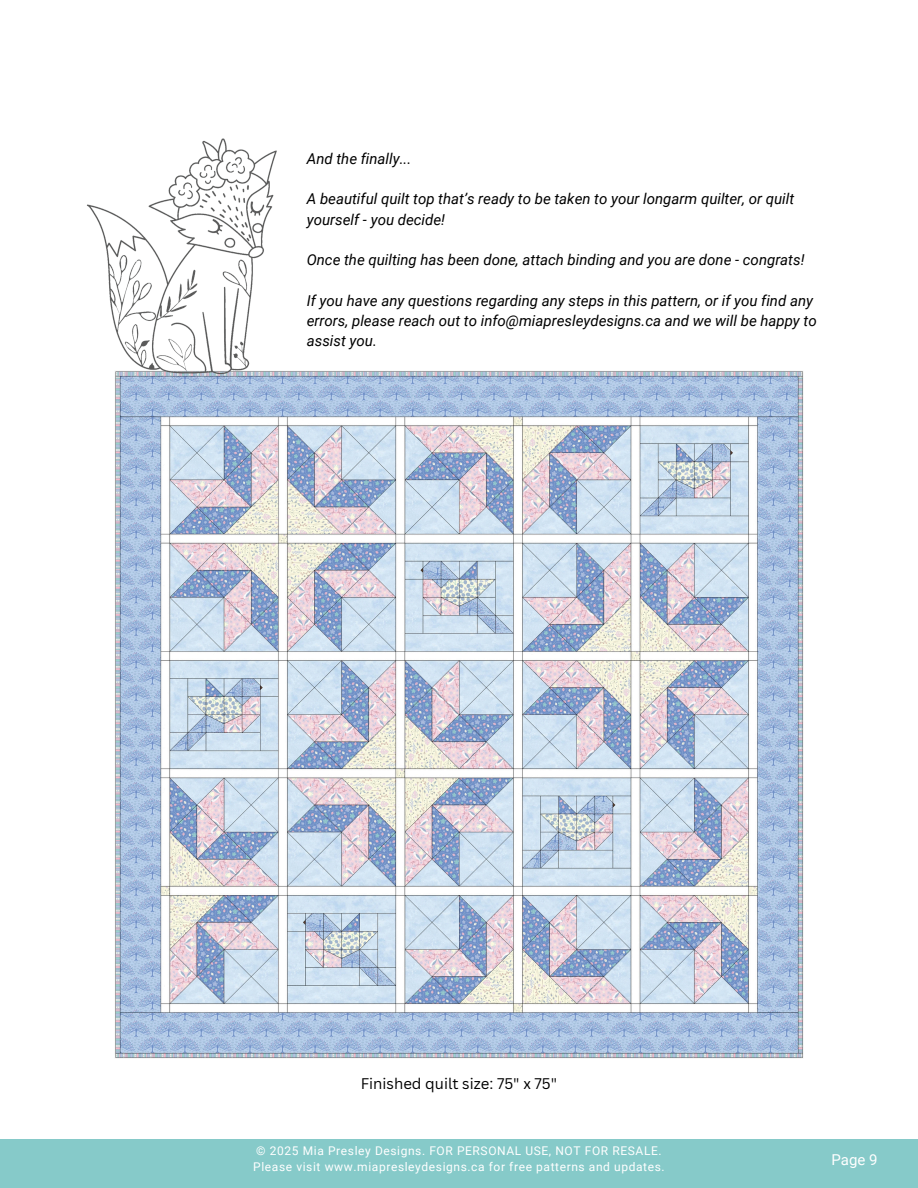
<style>
.page{position:relative;width:918px;height:1188px;background:#fff}
.page>*{position:absolute;margin:0;border:0;box-sizing:border-box;transform-origin:0 0}
.t1{font:italic 15px/20.2px "Roboto";color:#000}
.t2{font:15px "Canva Sans";color:#000}
.t3{font:15px "Roboto";color:#fff}
.t4{font:12px "Roboto";letter-spacing:.05em;color:#fff}
</style>
<div class="page">
<div style="left:0;top:1140px;width:918px;height:48px;background:#86cac9"></div>
<img style="left:115px;top:371px;width:688px;height:688px">
<img style="left:87px;top:138px;width:266px;height:272px">
<h1 class="t1" style="left:307px;top:149px;width:106px">And the finally...</h1>
<h1 class="t1" style="left:307px;top:189px;width:489px">A beautiful quilt top that’s ready to be taken to your longarm quilter, or quilt yourself - you decide!</h1>
<p class="t1" style="left:307px;top:250px;width:499px">Once the quilting has been done, attach binding and you are done - congrats!</p>
<h1 class="t1" style="left:307px;top:290px;width:511px">If you have any questions regarding any steps in this pattern, or if you find any errors, please reach out to info@miapresleydesigns.ca and we will be happy to assist you.</h1>
<p class="t2" style="left:361px;top:1073px;width:198px">Finished quilt size: 75" x 75"</p>
<p class="t4" style="left:256px;top:1144px;width:407px">© 2025 Mia Presley Designs. FOR PERSONAL USE, NOT FOR RESALE.</p>
<h1 class="t4" style="left:253px;top:1160px;width:413px">Please visit www.miapresleydesigns.ca for free patterns and updates.</h1>
<h1 class="t3" style="left:831px;top:1151px;width:48px">Page 9</h1>
</div>
